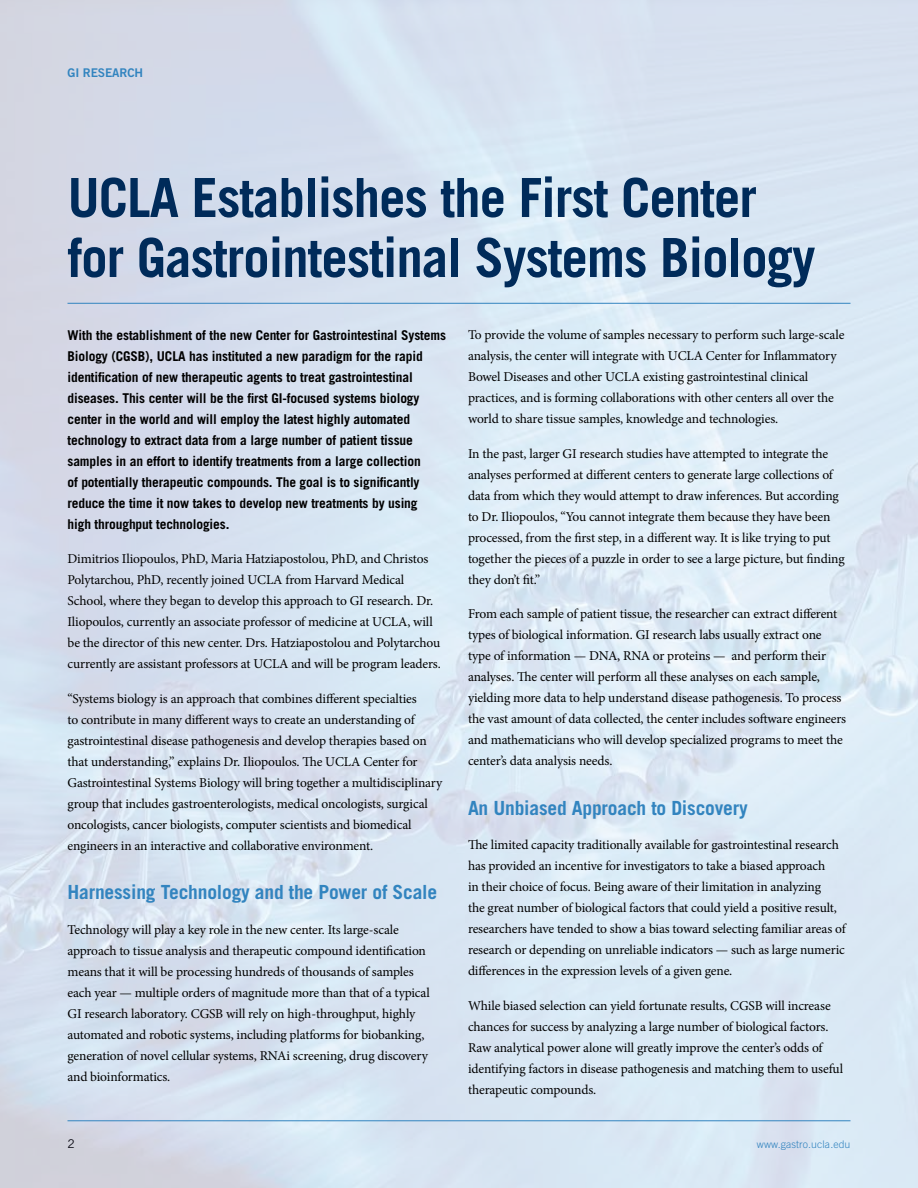
<style>
.page{position:relative;width:918px;height:1188px;background:#fff}
.page>*{position:absolute;margin:0;border:0;box-sizing:border-box;transform-origin:0 0}
.t1{font:700 54px/60px "Trade Gothic";letter-spacing:-.02em;color:#002b5a}
.Subhead{font:700 19.5px "Trade Gothic";letter-spacing:-.01em;color:#3284bf}
.t2{font:13.5px/21px "Minion Pro";letter-spacing:-.01em;color:#000}
.t3{font:700 13.5px/21px "Trade Gothic";letter-spacing:-.01em;color:#000}
.t4{font:12px "Trade Gothic Bold Two";letter-spacing:-.01em;color:#3284bf}
.t5{font:12px "Trade Gothic";color:#000}
.t6{font:300 10.5px "Trade Gothic";letter-spacing:.01em;color:#3284bf}
</style>
<div class="page">
<hr style="left:68px;top:1120px;width:782px;height:1px;background:#3284bf">
<hr style="left:68px;top:303px;width:782px;height:1px;background:#3284bf">
<p class="t4" style="left:68px;top:65px;width:77px">GI RESEARCH</p>
<p class="t1" style="left:68px;top:167px;width:749px">UCLA Establishes the First Center for Gastrointestinal Systems Biology</p>
<p class="t3" style="left:68px;top:324px;width:380px">With the establishment of the new Center for Gastrointestinal Systems Biology (CGSB), UCLA has instituted a new paradigm for the rapid identification of new therapeutic agents to treat gastrointestinal diseases. This center will be the first GI-focused systems biology center in the world and will employ the latest highly automated technology to extract data from a large number of patient tissue samples in an effort to identify treatments from a large collection<br>of potentially therapeutic compounds. The goal is to significantly reduce the time it now takes to develop new treatments by using<br>high throughput technologies.</p>
<p class="t2" style="left:68px;top:549px;width:375px">Dimitrios Iliopoulos, PhD, Maria Hatziapostolou, PhD, and Christos Polytarchou, PhD, recently joined UCLA from Harvard Medical School, where they began to develop this approach to GI research. Dr.<br>Iliopoulos, currently an associate professor of medicine at UCLA, will be the director of this new center. Drs. Hatziapostolou and Polytarchou currently are assistant professors at UCLA and will be program leaders.</p>
<p class="t2" style="left:68px;top:688px;width:376px">“Systems biology is an approach that combines different specialties<br>to contribute in many different ways to create an understanding of gastrointestinal disease pathogenesis and develop therapies based on that understanding,” explains Dr. Iliopoulos. The UCLA Center for Gastrointestinal Systems Biology will bring together a multidisciplinary group that includes gastroenterologists, medical oncologists, surgical oncologists, cancer biologists, computer scientists and biomedical engineers in an interactive and collaborative environment.</p>
<p class="Subhead" style="left:68px;top:881px;width:371px">Harnessing Technology and the Power of Scale</p>
<p class="t2" style="left:68px;top:919px;width:364px">Technology will play a key role in the new center. Its large-scale approach to tissue analysis and therapeutic compound identification means that it will be processing hundreds of thousands of samples each year — multiple orders of magnitude more than that of a typical GI research laboratory. CGSB will rely on high-throughput, highly automated and robotic systems, including platforms for biobanking, generation of novel cellular systems, RNAi screening, drug discovery and bioinformatics.</p>
<p class="t5" style="left:68px;top:1136px;width:9px">2</p>
<p class="t2" style="left:468px;top:325px;width:378px">To provide the volume of samples necessary to perform such large-scale analysis, the center will integrate with UCLA Center for Inflammatory Bowel Diseases and other UCLA existing gastrointestinal clinical practices, and is forming collaborations with other centers all over the world to share tissue samples, knowledge and technologies.</p>
<p class="t2" style="left:468px;top:443px;width:378px">In the past, larger GI research studies have attempted to integrate the analyses performed at different centers to generate large collections of data from which they would attempt to draw inferences. But according to Dr. Iliopoulos, “You cannot integrate them because they have been processed, from the first step, in a different way. It is like trying to put together the pieces of a puzzle in order to see a large picture, but finding they don’t fit.”</p>
<p class="t2" style="left:468px;top:604px;width:380px">From each sample of patient tissue, the researcher can extract different types of biological information. GI research labs usually extract one type of information — DNA, RNA or proteins — and perform their analyses. The center will perform all these analyses on each sample, yielding more data to help understand disease pathogenesis. To process the vast amount of data collected, the center includes software engineers and mathematicians who will develop specialized programs to meet the center’s data analysis needs.</p>
<p class="Subhead" style="left:468px;top:796px;width:281px">An Unbiased Approach to Discovery</p>
<p class="t2" style="left:468px;top:835px;width:380px">The limited capacity traditionally available for gastrointestinal research has provided an incentive for investigators to take a biased approach<br>in their choice of focus. Being aware of their limitation in analyzing<br>the great number of biological factors that could yield a positive result, researchers have tended to show a bias toward selecting familiar areas of research or depending on unreliable indicators — such as large numeric differences in the expression levels of a given gene.</p>
<p class="t2" style="left:468px;top:995px;width:377px">While biased selection can yield fortunate results, CGSB will increase chances for success by analyzing a large number of biological factors.<br>Raw analytical power alone will greatly improve the center’s odds of identifying factors in disease pathogenesis and matching them to useful therapeutic compounds.</p>
<p class="t6" style="left:757px;top:1138px;width:95px">www.gastro.ucla.edu</p>
</div>
